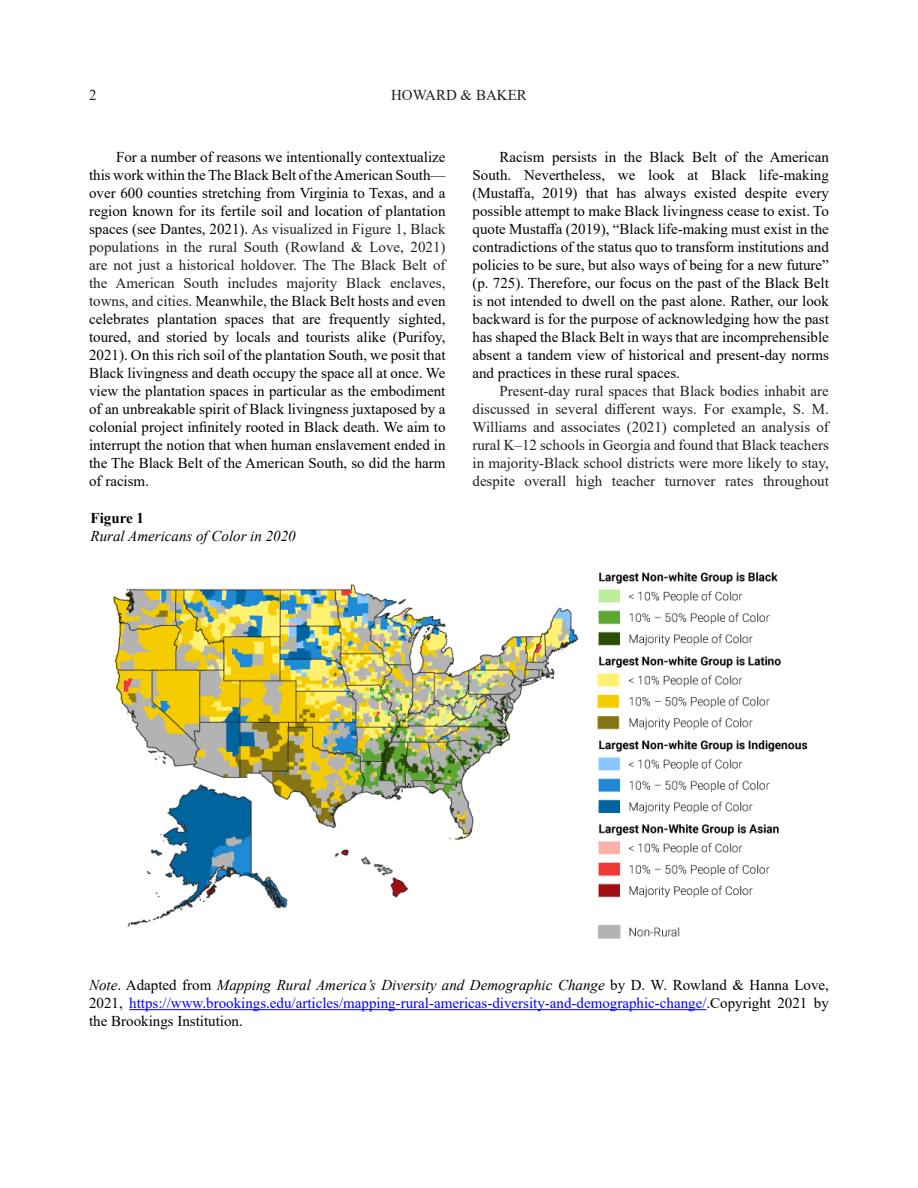
<style>
.page{position:relative;width:918px;height:1188px;background:#fff}
.page>*{position:absolute;margin:0;border:0;box-sizing:border-box;transform-origin:0 0}
.t1{font:15px/18px "Times New Roman";color:#000;text-align:justify}
.t2{font:15px/18px "Times New Roman";color:#231f20;text-align:justify}
.t3{font:15px/18px "Times New Roman";color:#00f;text-align:justify}
.t4{font:italic 15px "Times New Roman";color:#000}
.t5{font:700 15px "Times New Roman";color:#000}
.s1{color:#231f20}
.s2{font-style:italic;color:#000}
.s3{color:#000}
</style>
<div class="page">
<hr style="left:129px;top:1009px;width:577px;height:1px;background:#00f">
<img style="left:113px;top:572px;width:695px;height:367px">
<p class="t2" style="left:89px;top:85px;width:9px">2</p>
<p class="t2" style="left:391px;top:85px;width:137px">HOWARD &amp; BAKER</p>
<p class="t1" style="left:89px;top:148px;width:358px;text-indent:27px">For a number of reasons we intentionally contextualize this work within the The Black Belt of the American South— over 600 counties stretching from Virginia to Texas, and a region known for its fertile soil and location of plantation spaces (see Dantes, 2021). <span class="s1">As visualized in Figure 1, Black populations in the rural South (Rowland &amp; Love, 2021) are not just a historical holdover. The The Black Belt of the American South includes majority Black enclaves, towns, and cities.</span> Meanwhile, the Black Belt hosts and even celebrates plantation spaces that are frequently sighted, toured, and storied by locals and tourists alike (Purifoy, 2021). On this rich soil of the plantation South, we posit that Black livingness and death occupy the space all at once. We view the plantation spaces in particular as the embodiment of an unbreakable spirit of Black livingness juxtaposed by a colonial project infinitely rooted in Black death. We aim to interrupt the notion that when human enslavement ended in the The Black Belt of the American South, so did the harm of racism.</p>
<p class="t5" style="left:91px;top:507px;width:55px">Figure 1</p>
<p class="t4" style="left:91px;top:525px;width:207px">Rural Americans of Color in 2020</p>
<p class="t1" style="left:472px;top:148px;width:358px;text-indent:27px">Racism persists in the Black Belt of the American South. Nevertheless, we look at Black life-making (Mustaffa, 2019) that has always existed despite every possible attempt to make Black livingness cease to exist. To quote Mustaffa (2019), “Black life-making must exist in the contradictions of the status quo to transform institutions and policies to be sure, but also ways of being for a new future” (p. 725). Therefore, our focus on the past of the Black Belt is not intended to dwell on the past alone. Rather, our look backward is for the purpose of acknowledging how the past has shaped the Black Belt in ways that are incomprehensible absent a tandem view of historical and present-day norms and practices in these rural spaces.</p>
<p class="t2" style="left:472px;top:382px;width:358px;text-indent:27px">Present-day rural spaces that Black bodies inhabit are discussed in several different ways. For example, S. M.<br>Williams and associates (2021) completed an analysis of rural K–12 schools in Georgia and found that Black teachers in majority-Black school districts were more likely to stay, despite overall high teacher turnover rates throughout</p>
<p class="t3" style="left:89px;top:976px;width:741px"><span class="s2">Note</span><span class="s3">. Adapted from</span> <span class="s2">Mapping Rural America’s Diversity and Demographic Change</span> <span class="s3">by D. W. Rowland &amp; Hanna Love, 2021,</span> https://www.brookings.edu/articles/mapping-rural-americas-diversity-and-demographic-change/<span class="s3">.Copyright 2021 by the Brookings Institution.</span></p>
</div>
